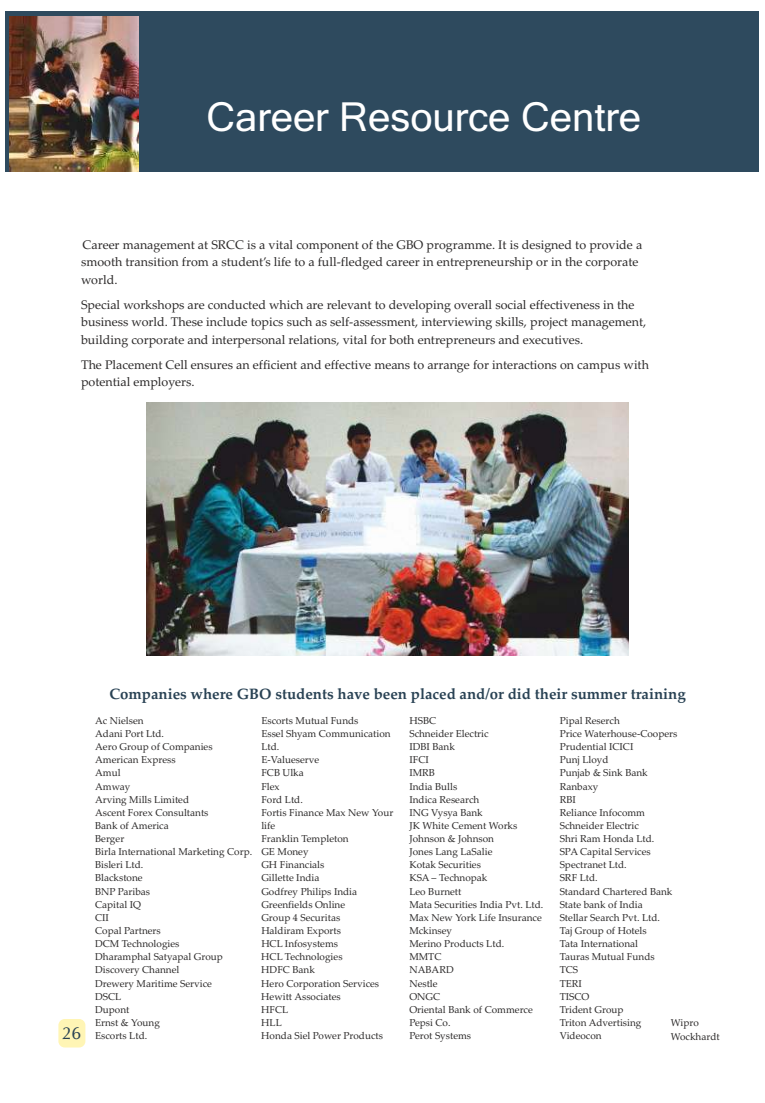
<style>
.page{position:relative;width:765px;height:1103px;background:#fff}
.page>*{position:absolute;margin:0;border:0;box-sizing:border-box;transform-origin:0 0}
.t1{font:40px "Microsoft Sans Serif";color:#fff}
.t2{font:17.5px "CG Omega";color:#294254}
.t3{font:700 15px "Palatino Linotype";color:#294254}
.t4{font:12.5px/17.5px "Palatino Linotype";color:#2b2929}
.t5{font:10px/13.8px "Palatino Linotype";color:#2b2929}
</style>
<div class="page">
<div style="left:58px;top:1019px;width:27px;height:28px;background:#fff5b5;border-radius:6px"></div>
<img style="left:146px;top:403px;width:483px;height:253px">
<div style="left:5px;top:11px;width:754px;height:160px;background:#2e4a5e"></div>
<img style="left:9px;top:17px;width:130px;height:154px">
<h1 class="t1" style="left:206px;top:102px;width:436px">Career Resource Centre</h1>
<p class="t4" style="left:81px;top:237px;width:563px">Career management at SRCC is a vital component of the GBO programme. It is designed to provide a smooth transition from a student’s life to a full-fledged career in entrepreneurship or in the corporate world.</p>
<p class="t4" style="left:81px;top:297px;width:567px">Special workshops are conducted which are relevant to developing overall social effectiveness in the business world. These include topics such as self-assessment, interviewing skills, project management, building corporate and interpersonal relations, vital for both entrepreneurs and executives.</p>
<p class="t4" style="left:81px;top:357px;width:569px">The Placement Cell ensures an efficient and effective means to arrange for interactions on campus with potential employers.</p>
<h2 class="t2" style="left:62px;top:1025px;width:21px">26</h2>
<h3 class="t3" style="left:109px;top:688px;width:578px">Companies where GBO students have been placed and/or did their summer training</h3>
<p class="t5" style="left:95px;top:714px;width:50px">Ac Nielsen</p>
<p class="t5" style="left:261px;top:714px;width:99px">Escorts Mutual Funds</p>
<p class="t5" style="left:409px;top:714px;width:28px">HSBC</p>
<p class="t5" style="left:560px;top:714px;width:62px">Pipal Reserch</p>
<p class="t5" style="left:95px;top:728px;width:70px">Adani Port Ltd.</p>
<p class="t5" style="left:261px;top:728px;width:131px">Essel Shyam Communication</p>
<p class="t5" style="left:409px;top:728px;width:81px">Schneider Electric</p>
<p class="t5" style="left:560px;top:728px;width:119px">Price Waterhouse-Coopers</p>
<p class="t5" style="left:95px;top:741px;width:119px">Aero Group of Companies</p>
<p class="t5" style="left:261px;top:741px;width:19px">Ltd.</p>
<p class="t5" style="left:409px;top:741px;width:47px">IDBI Bank</p>
<p class="t5" style="left:560px;top:741px;width:75px">Prudential ICICI</p>
<p class="t5" style="left:95px;top:754px;width:82px">American Express</p>
<p class="t5" style="left:261px;top:754px;width:59px">E-Valueserve</p>
<p class="t5" style="left:409px;top:754px;width:21px">IFCI</p>
<p class="t5" style="left:560px;top:754px;width:50px">Punj Lloyd</p>
<p class="t5" style="left:95px;top:767px;width:27px">Amul</p>
<p class="t5" style="left:261px;top:767px;width:44px">FCB Ulka</p>
<p class="t5" style="left:409px;top:767px;width:27px">IMRB</p>
<p class="t5" style="left:560px;top:767px;width:90px">Punjab &amp; Sink Bank</p>
<p class="t5" style="left:95px;top:780px;width:37px">Amway</p>
<p class="t5" style="left:261px;top:780px;width:20px">Flex</p>
<p class="t5" style="left:409px;top:780px;width:49px">India Bulls</p>
<p class="t5" style="left:560px;top:780px;width:40px">Ranbaxy</p>
<p class="t5" style="left:95px;top:793px;width:96px">Arving Mills Limited</p>
<p class="t5" style="left:261px;top:793px;width:43px">Ford Ltd.</p>
<p class="t5" style="left:409px;top:793px;width:71px">Indica Research</p>
<p class="t5" style="left:560px;top:793px;width:18px">RBI</p>
<p class="t5" style="left:95px;top:806px;width:115px">Ascent Forex Consultants</p>
<p class="t5" style="left:261px;top:806px;width:134px">Fortis Finance Max New Your</p>
<p class="t5" style="left:409px;top:806px;width:75px">ING Vysya Bank</p>
<p class="t5" style="left:560px;top:806px;width:87px">Reliance Infocomm</p>
<p class="t5" style="left:95px;top:819px;width:75px">Bank of America</p>
<p class="t5" style="left:261px;top:819px;width:15px">life</p>
<p class="t5" style="left:409px;top:819px;width:110px">JK White Cement Works</p>
<p class="t5" style="left:560px;top:819px;width:81px">Schneider Electric</p>
<p class="t5" style="left:95px;top:833px;width:31px">Berger</p>
<p class="t5" style="left:261px;top:833px;width:89px">Franklin Templeton</p>
<p class="t5" style="left:409px;top:833px;width:86px">Johnson &amp; Johnson</p>
<p class="t5" style="left:560px;top:833px;width:96px">Shri Ram Honda Ltd.</p>
<p class="t5" style="left:95px;top:846px;width:215px">Birla International Marketing Corp. GE Money</p>
<p class="t5" style="left:409px;top:846px;width:85px">Jones Lang LaSalie</p>
<p class="t5" style="left:560px;top:846px;width:93px">SPA Capital Services</p>
<p class="t5" style="left:95px;top:859px;width:50px">Bisleri Ltd.</p>
<p class="t5" style="left:261px;top:859px;width:65px">GH Financials</p>
<p class="t5" style="left:409px;top:859px;width:73px">Kotak Securities</p>
<p class="t5" style="left:560px;top:859px;width:69px">Spectranet Ltd.</p>
<p class="t5" style="left:95px;top:872px;width:49px">Blackstone</p>
<p class="t5" style="left:261px;top:872px;width:60px">Gillette India</p>
<p class="t5" style="left:409px;top:872px;width:80px">KSA – Technopak</p>
<p class="t5" style="left:560px;top:872px;width:39px">SRF Ltd.</p>
<p class="t5" style="left:95px;top:885px;width:57px">BNP Paribas</p>
<p class="t5" style="left:261px;top:885px;width:97px">Godfrey Philips India</p>
<p class="t5" style="left:409px;top:885px;width:54px">Leo Burnett</p>
<p class="t5" style="left:560px;top:885px;width:114px">Standard Chartered Bank</p>
<p class="t5" style="left:95px;top:898px;width:47px">Capital IQ</p>
<p class="t5" style="left:261px;top:898px;width:85px">Greenfields Online</p>
<p class="t5" style="left:409px;top:898px;width:135px">Mata Securities India Pvt. Ltd.</p>
<p class="t5" style="left:560px;top:898px;width:84px">State bank of India</p>
<p class="t5" style="left:95px;top:911px;width:15px">CII</p>
<p class="t5" style="left:261px;top:911px;width:80px">Group 4 Securitas</p>
<p class="t5" style="left:409px;top:911px;width:134px">Max New York Life Insurance</p>
<p class="t5" style="left:560px;top:911px;width:102px">Stellar Search Pvt. Ltd.</p>
<p class="t5" style="left:95px;top:924px;width:67px">Copal Partners</p>
<p class="t5" style="left:261px;top:924px;width:81px">Haldiram Exports</p>
<p class="t5" style="left:409px;top:924px;width:44px">Mckinsey</p>
<p class="t5" style="left:560px;top:924px;width:89px">Taj Group of Hotels</p>
<p class="t5" style="left:95px;top:938px;width:86px">DCM Technologies</p>
<p class="t5" style="left:261px;top:938px;width:78px">HCL Infosystems</p>
<p class="t5" style="left:409px;top:938px;width:96px">Merino Products Ltd.</p>
<p class="t5" style="left:560px;top:938px;width:80px">Tata International</p>
<p class="t5" style="left:95px;top:951px;width:129px">Dharamphal Satyapal Group</p>
<p class="t5" style="left:261px;top:951px;width:83px">HCL Technologies</p>
<p class="t5" style="left:409px;top:951px;width:34px">MMTC</p>
<p class="t5" style="left:560px;top:951px;width:96px">Tauras Mutual Funds</p>
<p class="t5" style="left:95px;top:964px;width:86px">Discovery Channel</p>
<p class="t5" style="left:261px;top:964px;width:55px">HDFC Bank</p>
<p class="t5" style="left:409px;top:964px;width:46px">NABARD</p>
<p class="t5" style="left:560px;top:964px;width:20px">TCS</p>
<p class="t5" style="left:95px;top:977px;width:118px">Drewery Maritime Service</p>
<p class="t5" style="left:261px;top:977px;width:119px">Hero Corporation Services</p>
<p class="t5" style="left:409px;top:977px;width:30px">Nestle</p>
<p class="t5" style="left:560px;top:977px;width:24px">TERI</p>
<p class="t5" style="left:95px;top:990px;width:28px">DSCL</p>
<p class="t5" style="left:261px;top:990px;width:81px">Hewitt Associates</p>
<p class="t5" style="left:409px;top:990px;width:32px">ONGC</p>
<p class="t5" style="left:560px;top:990px;width:31px">TISCO</p>
<p class="t5" style="left:95px;top:1003px;width:36px">Dupont</p>
<p class="t5" style="left:261px;top:1003px;width:29px">HFCL</p>
<p class="t5" style="left:409px;top:1003px;width:125px">Oriental Bank of Commerce</p>
<p class="t5" style="left:560px;top:1003px;width:65px">Trident Group</p>
<p class="t5" style="left:95px;top:1016px;width:66px">Ernst &amp; Young</p>
<p class="t5" style="left:261px;top:1016px;width:22px">HLL</p>
<p class="t5" style="left:409px;top:1016px;width:43px">Pepsi Co.</p>
<p class="t5" style="left:560px;top:1016px;width:83px">Triton Advertising</p>
<p class="t5" style="left:95px;top:1029px;width:54px">Escorts Ltd.</p>
<p class="t5" style="left:261px;top:1029px;width:123px">Honda Siel Power Products</p>
<p class="t5" style="left:409px;top:1029px;width:63px">Perot Systems</p>
<p class="t5" style="left:560px;top:1029px;width:43px">Videocon</p>
<p class="t5" style="left:671px;top:1016px;width:50px">Wipro<br>Wockhardt</p>
</div>
